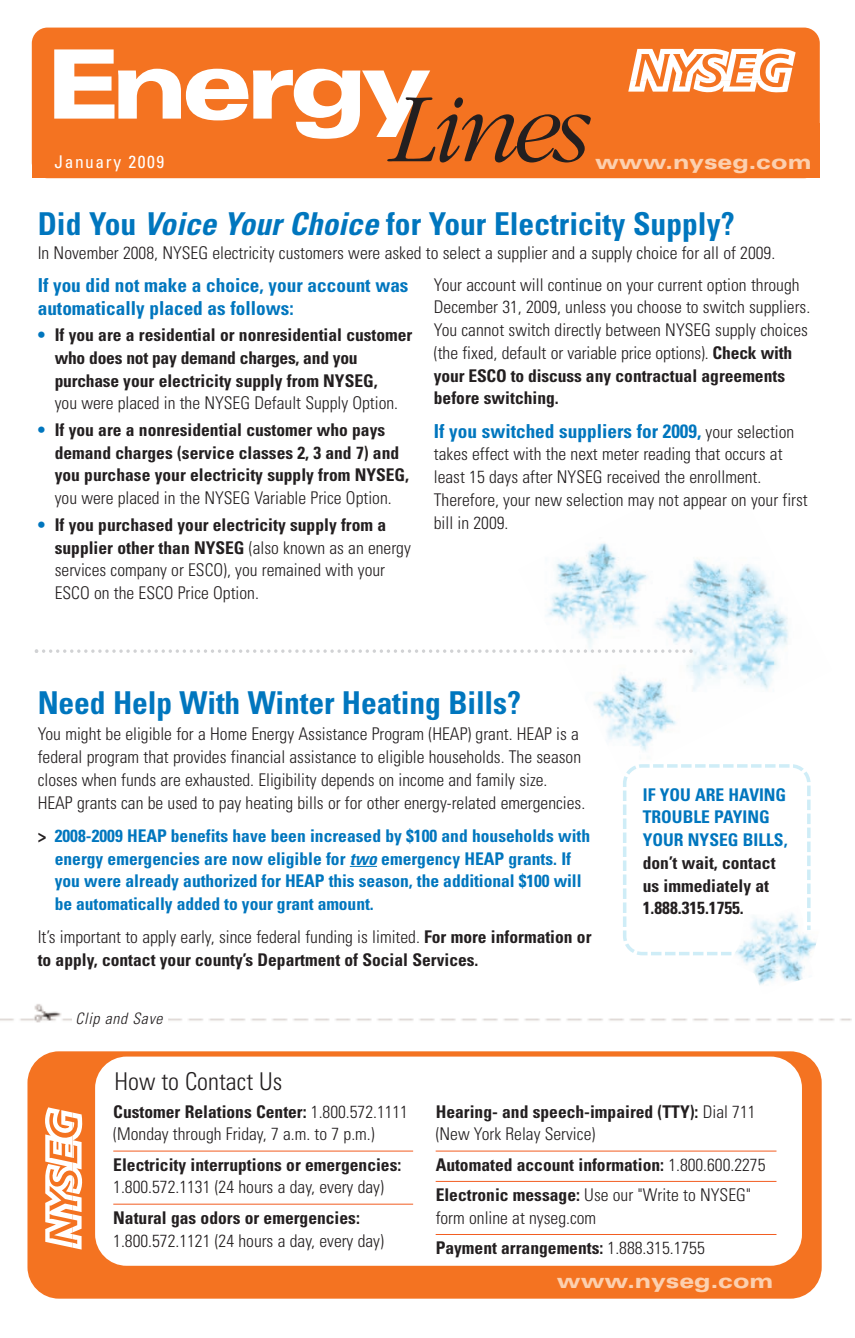
<style>
.page{position:relative;width:855px;height:1338px;background:#fff}
.page>*{position:absolute;margin:0;border:0;box-sizing:border-box;transform-origin:0 0}
.t1{font:italic 300 102.38px "Garamond";letter-spacing:-.055em;color:#231f20}
.t2{font:900 expanded 95.73px "Univers";letter-spacing:-.075em;color:#fff}
.t3{font:700 condensed 31.5px "Univers";letter-spacing:-.005em;color:#0076be}
.t4{font:300 condensed 24.5px "Univers";color:#231f20}
.t5{font:900 expanded 20.12px "Univers";color:#fcd0af}
.t6{font:700 condensed 19.25px/22.8px "Univers";color:#0076be}
.t7{font:300 condensed 17.5px/22.8px "Univers";color:#231f20}
.t8{font:700 condensed 17.5px/22.8px "Univers";color:#231f20}
.t9{font:700 condensed 17.5px/22.8px "Univers";color:#0076be}
.t10{font:condensed 17.5px "Univers";letter-spacing:.09em;color:#fff}
.t11{font:italic 300 condensed 15.75px "Univers";letter-spacing:.045em;color:#231f20}
.s1{font-style:italic}
.s2{color:#0076be}
.s3{font-weight:700;color:#0076be}
.s4{font-weight:700}
.s5{font-weight:300;font-size:17.5px;color:#231f20}
.s6{color:#231f20}
.s7{font-weight:300}
</style>
<div class="page">
<img style="left:546px;top:543px;width:243px;height:209px">
<div style="left:32px;top:28px;width:787px;height:150px;background:#f47321;border-radius:16px"></div>
<div style="left:32px;top:124px;width:787px;height:54px;background:#f47321"></div>
<svg style="left:628px;top:48px;width:167px;height:45px"></svg>
<svg style="left:350px;top:866px;width:27px;height:1px"></svg>
<svg style="left:35px;top:649px;width:657px;height:4px"></svg>
<div style="left:27px;top:1051px;width:794px;height:247px;background:#f47321;border-radius:31px"></div>
<svg style="left:45px;top:1107px;width:38px;height:142px"></svg>
<div style="left:95px;top:1056px;width:706px;height:209px;background:#fff;border-radius:32px"></div>
<hr style="left:113px;top:1150px;width:300px;height:1px;background:#f25d21">
<hr style="left:113px;top:1203px;width:300px;height:1px;background:#f25d21">
<hr style="left:435px;top:1150px;width:341px;height:1px;background:#f25d21">
<hr style="left:435px;top:1181px;width:341px;height:1px;background:#f25d21">
<hr style="left:435px;top:1234px;width:341px;height:1px;background:#f25d21">
<svg style="left:623px;top:764px;width:188px;height:192px"></svg>
<img style="left:730px;top:905px;width:86px;height:80px">
<img style="left:0;top:1004px;width:851px;height:19px">
<div style="left:72px;top:1012px;width:95px;height:20px;background:#fff"></div>
<h2 class="t2" style="left:45px;top:49px;width:388px">Energy</h2>
<p class="t10" style="left:54px;top:156px;width:111px">January 2009</p>
<h1 class="t1" style="left:384px;top:66px;width:201px">Lines</h1>
<p class="t5" style="left:595px;top:155px;width:218px">www.nyseg.com</p>
<h3 class="t3" style="left:38px;top:212px;width:698px">Did You <span class="s1">Voice Your Choice</span> for Your Electricity Supply?</h3>
<p class="t7" style="left:38px;top:243px;width:739px">In November 2008, NYSEG electricity customers were asked to select a supplier and a supply choice for all of 2009.</p>
<p class="t6" style="left:38px;top:275px;width:372px">If you did not make a choice, your account was automatically placed as follows:</p>
<p class="t8" style="left:55px;top:325px;width:359px;text-indent:-17px"><span class="s2">•</span> If you are a residential or nonresidential customer who does not pay demand charges, and you purchase your electricity supply from NYSEG,</p>
<p class="t7" style="left:55px;top:393px;width:345px">you were placed in the NYSEG Default Supply Option.</p>
<p class="t8" style="left:55px;top:420px;width:356px;text-indent:-17px"><span class="s2">•</span> If you are a nonresidential customer who pays demand charges (service classes 2, 3 and 7) and you purchase your electricity supply from NYSEG,</p>
<p class="t7" style="left:55px;top:488px;width:338px">you were placed in the NYSEG Variable Price Option.</p>
<p class="t7" style="left:55px;top:515px;width:357px;text-indent:-17px"><span class="s3">•</span> <span class="s4">If you purchased your electricity supply from a supplier other than NYSEG</span> (also known as an energy services company or ESCO), you remained with your ESCO on the ESCO Price Option.</p>
<p class="t7" style="left:434px;top:274px;width:378px">Your account will continue on your current option through December 31, 2009, unless you choose to switch suppliers.<br>You cannot switch directly between NYSEG supply choices (the fixed, default or variable price options). <span class="s4">Check with your ESCO to discuss any contractual agreements before switching.</span></p>
<p class="t6" style="left:434px;top:421px;width:362px">If you switched suppliers for 2009, <span class="s5">your selection</span></p>
<p class="t7" style="left:434px;top:444px;width:375px">takes effect with the next meter reading that occurs at least 15 days after NYSEG received the enrollment.<br>Therefore, your new selection may not appear on your first bill in 2009.</p>
<h3 class="t3" style="left:38px;top:691px;width:485px">Need Help With Winter Heating Bills?</h3>
<p class="t7" style="left:38px;top:724px;width:549px">You might be eligible for a Home Energy Assistance Program (HEAP) grant. HEAP is a federal program that provides financial assistance to eligible households. The season closes when funds are exhausted. Eligibility depends on income and family size.<br>HEAP grants can be used to pay heating bills or for other energy-related emergencies.</p>
<p class="t9" style="left:55px;top:825px;width:537px;text-indent:-17px"><span class="s6">&gt;</span> 2008-2009 HEAP benefits have been increased by $100 and households with energy emergencies are now eligible for <span class="s1">two</span> emergency HEAP grants. If you were already authorized for HEAP this season, the additional $100 will be automatically added to your grant amount.</p>
<p class="t8" style="left:38px;top:927px;width:555px"><span class="s7">It’s important to apply early, since federal funding is limited.</span> For more information or to apply, contact your county’s Department of Social Services.</p>
<p class="t11" style="left:76px;top:1012px;width:88px">Clip and Save</p>
<h3 class="t4" style="left:114px;top:1072px;width:169px">How to Contact Us</h3>
<p class="t9" style="left:642px;top:784px;width:146px">IF YOU ARE HAVING<br>TROUBLE PAYING<br>YOUR NYSEG BILLS,</p>
<p class="t8" style="left:642px;top:852px;width:134px">don’t wait, contact us immediately at<br>1.888.315.1755.</p>
<p class="t7" style="left:113px;top:1101px;width:296px"><span class="s4">Customer Relations Center:</span> 1.800.572.1111 (Monday through Friday, 7 a.m. to 7 p.m.)</p>
<p class="t8" style="left:113px;top:1154px;width:289px">Electricity interruptions or emergencies:</p>
<p class="t7" style="left:113px;top:1177px;width:272px">1.800.572.1131 (24 hours a day, every day)</p>
<p class="t8" style="left:113px;top:1207px;width:248px">Natural gas odors or emergencies:</p>
<p class="t7" style="left:113px;top:1230px;width:272px">1.800.572.1121 (24 hours a day, every day)</p>
<p class="t8" style="left:435px;top:1101px;width:321px">Hearing- and speech-impaired (TTY): <span class="s7">Dial 711 (New York Relay Service)</span></p>
<p class="t8" style="left:435px;top:1150px;width:331px;line-height:30.3px">Automated account information: <span class="s7">1.800.600.2275<br></span>Electronic message: <span class="s7">Use our "Write to NYSEG"</span></p>
<p class="t7" style="left:435px;top:1203px;width:270px;line-height:30.3px">form online at nyseg.com<br><span class="s4">Payment arrangements:</span> 1.888.315.1755</p>
<p class="t5" style="left:557px;top:1273px;width:218px">www.nyseg.com</p>
</div>
